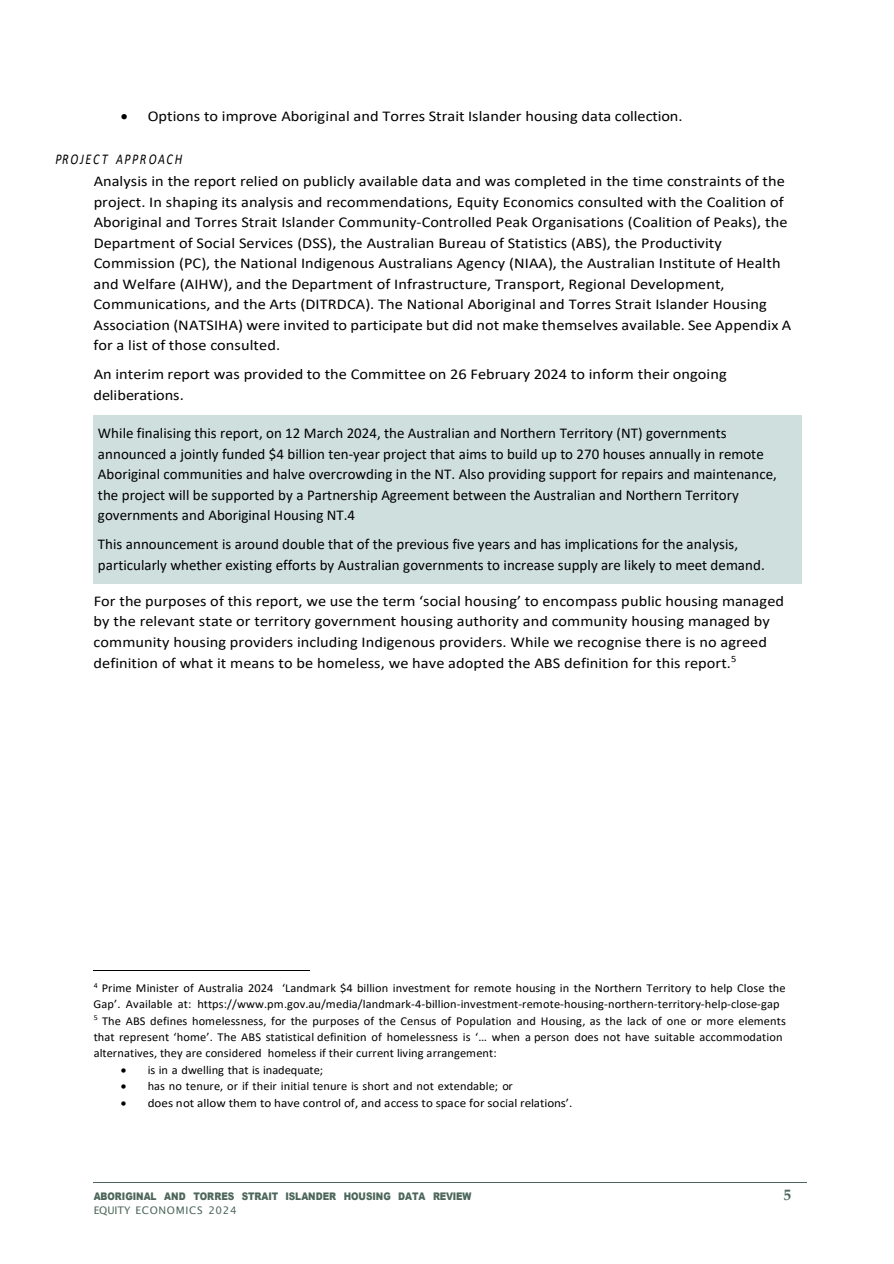
<style>
.page{position:relative;width:894px;height:1264px;background:#fff}
.page>*{position:absolute;margin:0;border:0;box-sizing:border-box;transform-origin:0 0}
.t1{font:15px/20.4px "Calibri";letter-spacing:.005em;color:#000;scale:1.09 1}
.t2{font:15px/20.5px "Calibri";letter-spacing:.005em;color:#000}
.t3{font:italic 15px "Calibri";letter-spacing:.13em;color:#000;scale:.8 1}
.t4{font:700 15px "Book Antiqua";color:#4d665b}
.t5{font:12px/16.2px "Calibri";letter-spacing:.01em;color:#000}
.t6{font:12px "Calibri";letter-spacing:.01em;color:#000;scale:1.09 1}
.t7{font:900 10.5px "Arial";letter-spacing:-.01em;color:#4d665b;scale:.86 1}
.t8{font:10.5px "Lucida Sans";letter-spacing:.06em;color:#4d665b}
</style>
<div class="page">
<hr style="left:94px;top:1181px;width:712px;height:1px;background:#4d665b">
<div style="left:93px;top:415px;width:708px;height:168px;background:#cfdfdd"></div>
<hr style="left:94px;top:970px;width:216px;height:1px;background:#000">
<p class="t1" style="left:121px;top:106px;width:517px">• Options to improve Aboriginal and Torres Strait Islander housing data collection.</p>
<h6 class="t3" style="left:55px;top:148px;width:160px">PROJECT APPROACH</h6>
<p class="t1" style="left:94px;top:171px;width:641px">Analysis in the report relied on publicly available data and was completed in the time constraints of the project. In shaping its analysis and recommendations, Equity Economics consulted with the Coalition of Aboriginal and Torres Strait Islander Community-Controlled Peak Organisations (Coalition of Peaks), the Department of Social Services (DSS), the Australian Bureau of Statistics (ABS), the Productivity Commission (PC), the National Indigenous Australians Agency (NIAA), the Australian Institute of Health and Welfare (AIHW), and the Department of Infrastructure, Transport, Regional Development, Communications, and the Arts (DITRDCA). The National Aboriginal and Torres Strait Islander Housing Association (NATSIHA) were invited to participate but did not make themselves available. See Appendix A for a list of those consulted.</p>
<p class="t1" style="left:94px;top:363px;width:582px">An interim report was provided to the Committee on 26 February 2024 to inform their ongoing deliberations.</p>
<p class="t2" style="left:98px;top:422px;width:680px">While finalising this report, on 12 March 2024, the Australian and Northern Territory (NT) governments announced a jointly funded $4 billion ten-year project that aims to build up to 270 houses annually in remote Aboriginal communities and halve overcrowding in the NT. Also providing support for repairs and maintenance, the project will be supported by a Partnership Agreement between the Australian and Northern Territory governments and Aboriginal Housing NT.4</p>
<p class="t2" style="left:98px;top:533px;width:668px">This announcement is around double that of the previous five years and has implications for the analysis, particularly whether existing efforts by Australian governments to increase supply are likely to meet demand.</p>
<p class="t1" style="left:94px;top:590px;width:635px">For the purposes of this report, we use the term ‘social housing’ to encompass public housing managed by the relevant state or territory government housing authority and community housing managed by community housing providers including Indigenous providers. While we recognise there is no agreed definition of what it means to be homeless, we have adopted the ABS definition for this report.<sup>5</sup></p>
<p class="t5" style="left:94px;top:979px;width:693px"><sup>4</sup> Prime Minister of Australia 2024 ‘Landmark $4 billion investment for remote housing in the Northern Territory to help Close the Gap’. Available at: https://www.pm.gov.au/media/landmark-4-billion-investment-remote-housing-northern-territory-help-close-gap <sup>5</sup> The ABS defines homelessness, for the purposes of the Census of Population and Housing, as the lack of one or more elements that represent ‘home’. The ABS statistical definition of homelessness is ‘… when a person does not have suitable accommodation alternatives, they are considered homeless if their current living arrangement:</p>
<p class="t5" style="left:121px;top:1061px;width:204px">• is in a dwelling that is inadequate;</p>
<p class="t5" style="left:121px;top:1077px;width:393px">• has no tenure, or if their initial tenure is short and not extendable; or</p>
<p class="t6" style="left:121px;top:1094px;width:416px">• does not allow them to have control of, and access to space for social relations’.</p>
<p class="t7" style="left:94px;top:1188px;width:441px">ABORIGINAL AND TORRES STRAIT ISLANDER HOUSING DATA REVIEW</p>
<p class="t4" style="left:783px;top:1184px;width:9px">5</p>
<p class="t8" style="left:94px;top:1203px;width:144px">EQUITY ECONOMICS 2024</p>
</div>
